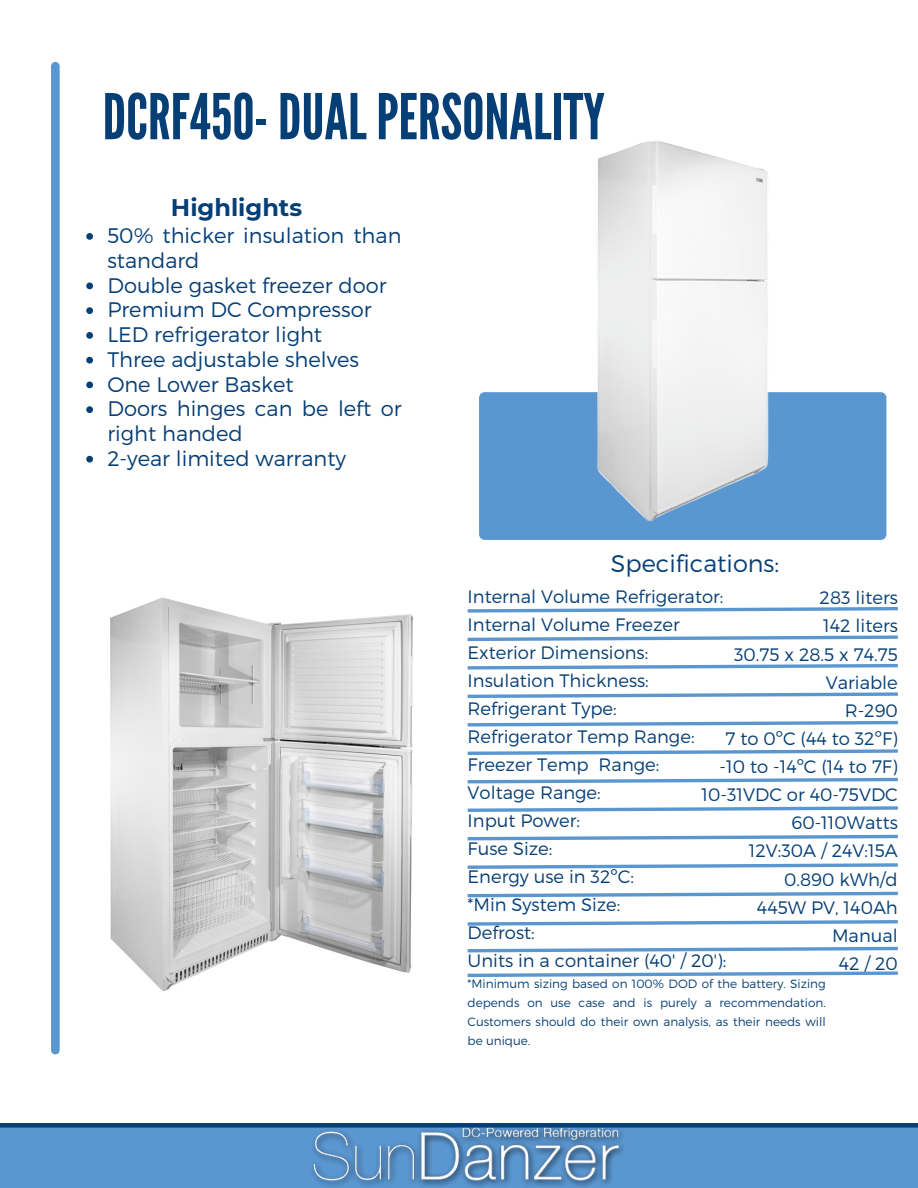
<style>
.page{position:relative;width:918px;height:1188px;background:#fff}
.page>*{position:absolute;margin:0;border:0;box-sizing:border-box;transform-origin:0 0}
.t1{font:63px "League Gothic";color:#063f76}
.t2{font:300 24px "Montserrat";color:#063f76}
.t3{font:700 24px "Montserrat";color:#063f76}
.t4{font:300 21px/24.8px "Montserrat";color:#063f76}
.t5{font:300 18px "Montserrat";color:#063f76}
.t6{font:300 12px/19px "Montserrat";color:#063f76;text-align:justify}
</style>
<div class="page">
<div style="left:479px;top:392px;width:407px;height:148px;background:#5a96d0;border-radius:6px"></div>
<div style="left:0;top:1123px;width:918px;height:65px;background:#5a96d0"></div>
<svg style="left:51px;top:62px;width:9px;height:992px;background:#619ad1"></svg>
<img style="left:312px;top:1128px;width:311px;height:59px">
<img style="left:110px;top:597px;width:304px;height:395px">
<img style="left:595px;top:141px;width:175px;height:381px">
<svg style="left:86px;top:233px;width:7px;height:7px"></svg>
<svg style="left:86px;top:283px;width:7px;height:6px"></svg>
<svg style="left:86px;top:307px;width:7px;height:7px"></svg>
<svg style="left:86px;top:332px;width:7px;height:7px"></svg>
<svg style="left:86px;top:357px;width:7px;height:7px"></svg>
<svg style="left:86px;top:382px;width:7px;height:6px"></svg>
<svg style="left:86px;top:406px;width:7px;height:7px"></svg>
<svg style="left:86px;top:456px;width:7px;height:7px"></svg>
<svg style="left:467px;top:607px;width:431px;height:6px"></svg>
<svg style="left:467px;top:635px;width:431px;height:7px"></svg>
<svg style="left:467px;top:663px;width:431px;height:7px"></svg>
<svg style="left:467px;top:692px;width:431px;height:6px"></svg>
<svg style="left:467px;top:720px;width:431px;height:7px"></svg>
<svg style="left:467px;top:749px;width:431px;height:6px"></svg>
<svg style="left:467px;top:777px;width:431px;height:7px"></svg>
<svg style="left:467px;top:806px;width:431px;height:6px"></svg>
<svg style="left:467px;top:834px;width:431px;height:7px"></svg>
<svg style="left:467px;top:863px;width:431px;height:6px"></svg>
<svg style="left:467px;top:891px;width:431px;height:7px"></svg>
<svg style="left:467px;top:920px;width:431px;height:6px"></svg>
<svg style="left:467px;top:946px;width:431px;height:7px"></svg>
<svg style="left:467px;top:971px;width:431px;height:6px"></svg>
<div style="left:0;top:1123px;width:918px;height:5px;background:#063f76"></div>
<p class="t1" style="left:103px;top:80px;width:504px">DCRF450-DUAL PERSONALITY</p>
<p class="t3" style="left:171px;top:193px;width:133px">Highlights</p>
<p class="t4" style="left:107px;top:222px;width:296px">50% thicker insulation than standard</p>
<p class="t4" style="left:107px;top:272px;width:281px">Double gasket freezer door</p>
<p class="t4" style="left:107px;top:297px;width:266px">Premium DC Compressor</p>
<p class="t4" style="left:107px;top:321px;width:216px">LED refrigerator light</p>
<p class="t4" style="left:107px;top:346px;width:253px">Three adjustable shelves</p>
<p class="t4" style="left:107px;top:371px;width:188px">One Lower Basket</p>
<p class="t4" style="left:107px;top:396px;width:296px">Doors hinges can be left or right handed</p>
<p class="t4" style="left:107px;top:445px;width:240px">2-year limited warranty</p>
<p class="t2" style="left:611px;top:548px;width:170px">Specifications:</p>
<p class="t5" style="left:468px;top:585px;width:257px">Internal Volume Refrigerator:</p>
<p class="t5" style="left:468px;top:613px;width:214px">Internal Volume Freezer</p>
<p class="t5" style="left:468px;top:641px;width:182px">Exterior Dimensions:</p>
<p class="t5" style="left:468px;top:669px;width:183px">Insulation Thickness:</p>
<p class="t5" style="left:468px;top:697px;width:151px">Refrigerant Type:</p>
<p class="t5" style="left:468px;top:725px;width:228px">Refrigerator Temp Range:</p>
<p class="t5" style="left:468px;top:753px;width:193px">Freezer Temp Range:</p>
<p class="t5" style="left:468px;top:781px;width:135px">Voltage Range:</p>
<p class="t5" style="left:468px;top:809px;width:114px">Input Power:</p>
<p class="t5" style="left:468px;top:837px;width:86px">Fuse Size:</p>
<p class="t5" style="left:468px;top:865px;width:168px">Energy use in 32ºC:</p>
<p class="t5" style="left:468px;top:893px;width:154px">*Min System Size:</p>
<p class="t5" style="left:468px;top:921px;width:69px">Defrost:</p>
<p class="t5" style="left:468px;top:949px;width:260px">Units in a container (40' / 20'):</p>
<p class="t6" style="left:468px;top:974px;width:360px">*Minimum sizing based on 100% DOD of the battery. Sizing depends on use case and is purely a recommendation.<br>Customers should do their own analysis, as their needs will be unique.</p>
<p class="t5" style="left:820px;top:586px;width:80px">283 liters</p>
<p class="t5" style="left:823px;top:614px;width:76px">142 liters</p>
<p class="t5" style="left:734px;top:642px;width:165px">30.75 x 28.5 x 74.75</p>
<p class="t5" style="left:826px;top:671px;width:74px">Variable</p>
<p class="t5" style="left:845px;top:699px;width:55px">R-290</p>
<p class="t5" style="left:726px;top:727px;width:174px">7 to 0ºC (44 to 32ºF)</p>
<p class="t5" style="left:720px;top:755px;width:180px">-10 to -14ºC (14 to 7F)</p>
<p class="t5" style="left:702px;top:783px;width:198px">10-31VDC or 40-75VDC</p>
<p class="t5" style="left:792px;top:811px;width:108px">60-110Watts</p>
<p class="t5" style="left:749px;top:839px;width:151px">12V:30A / 24V:15A</p>
<p class="t5" style="left:784px;top:867px;width:115px">0.890 kWh/d</p>
<p class="t5" style="left:757px;top:896px;width:142px">445W PV, 140Ah</p>
<p class="t5" style="left:832px;top:924px;width:67px">Manual</p>
<p class="t5" style="left:839px;top:952px;width:61px">42 / 20</p>
</div>
